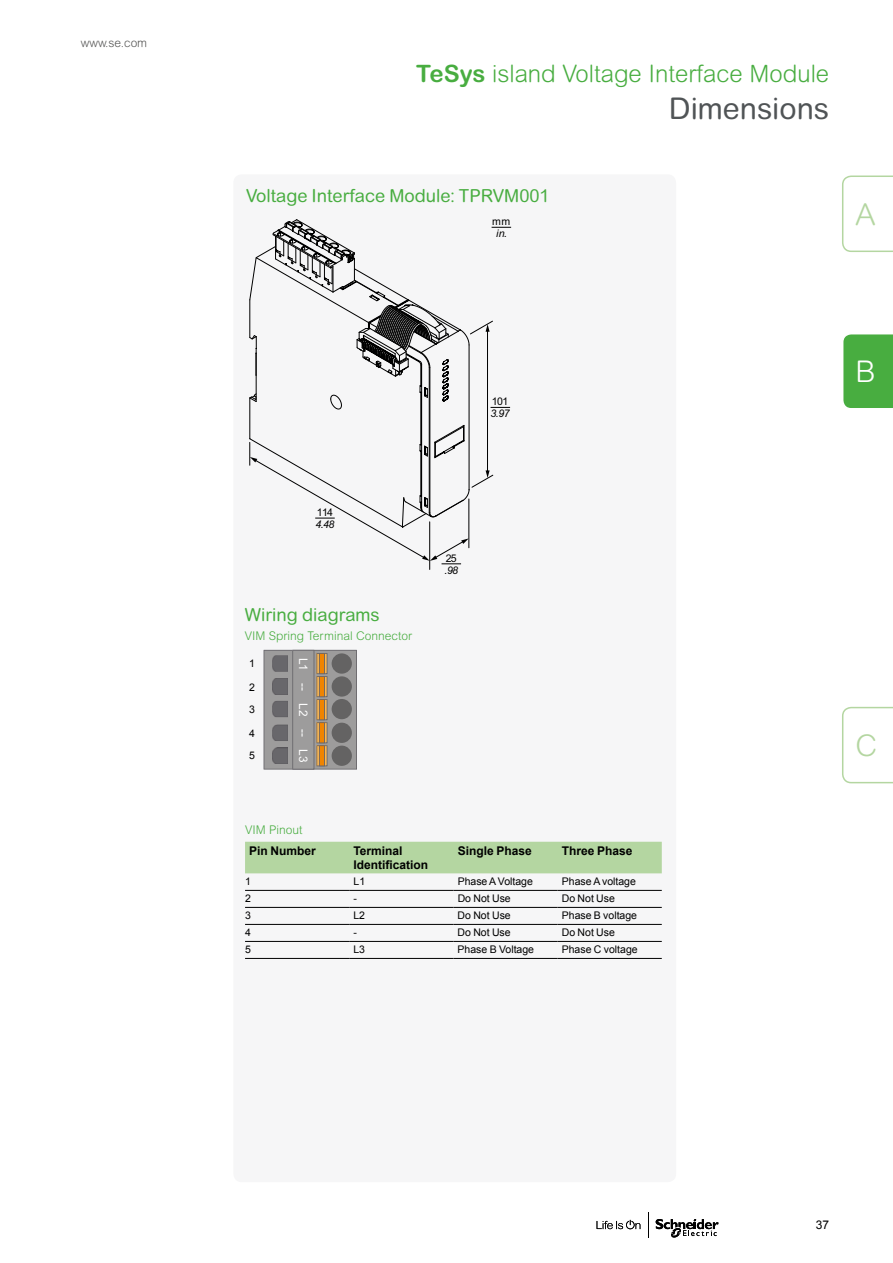
<style>
.page{position:relative;width:893px;height:1263px;background:#fff}
.page>*{position:absolute;margin:0;border:0;box-sizing:border-box;transform-origin:0 0}
.t1{font:30px "Arial Rounded MT Pro";color:#505456}
.t2{font:300 30px "Arial Rounded MT Pro";color:#b4d6a1}
.t3{font:300 30px "Arial Rounded MT Pro";color:#fff}
.t4{font:300 24px "Arial Rounded MT Pro";color:#48ad40}
.t5{font:18px "Arial Rounded MT Pro";color:#48ad40}
.t6{font:700 12px/14.4px "Arial";color:#000}
.t7{font:300 12px "Arial MT Pro";color:#48ad40}
.t8{font:300 12px "Arial Rounded MT Pro";color:#575756}
.t9{font:12px "Arial";color:#000}
.t10{font:11.85px "Arial";color:#fff}
.t11{font:10.5px/21.6px "Arial";color:#000}
.t12{font:italic 10.5px "Arial";letter-spacing:-.055em;color:#000}
.s1{font-weight:700}
</style>
<div class="page">
<div style="left:233px;top:174px;width:443px;height:1008px;background:#f6f6f7;border-radius:9px"></div>
<svg style="left:597px;top:1220px;width:43px;height:9px"></svg>
<svg style="left:656px;top:1219px;width:63px;height:19px"></svg>
<svg style="left:648px;top:1212px;width:1px;height:26px"></svg>
<svg style="left:842px;top:175px;width:51px;height:77px"></svg>
<div style="left:843px;top:334px;width:50px;height:74px;background:#48ad40"></div>
<svg style="left:842px;top:707px;width:51px;height:76px"></svg>
<svg style="left:249px;top:219px;width:262px;height:345px"></svg>
<div style="left:245px;top:842px;width:417px;height:31px;background:#b4d6a1"></div>
<hr style="left:245px;top:890px;width:104px;height:1px;background:#000">
<hr style="left:349px;top:890px;width:104px;height:1px;background:#000">
<hr style="left:453px;top:890px;width:105px;height:1px;background:#000">
<hr style="left:558px;top:890px;width:104px;height:1px;background:#000">
<hr style="left:245px;top:907px;width:104px;height:1px;background:#000">
<hr style="left:349px;top:907px;width:104px;height:1px;background:#000">
<hr style="left:453px;top:907px;width:105px;height:1px;background:#000">
<hr style="left:558px;top:907px;width:104px;height:1px;background:#000">
<hr style="left:245px;top:924px;width:104px;height:1px;background:#000">
<hr style="left:349px;top:924px;width:104px;height:1px;background:#000">
<hr style="left:453px;top:924px;width:105px;height:1px;background:#000">
<hr style="left:558px;top:924px;width:104px;height:1px;background:#000">
<hr style="left:245px;top:941px;width:104px;height:1px;background:#000">
<hr style="left:349px;top:941px;width:104px;height:1px;background:#000">
<hr style="left:453px;top:941px;width:105px;height:1px;background:#000">
<hr style="left:558px;top:941px;width:104px;height:1px;background:#000">
<hr style="left:245px;top:958px;width:104px;height:1px;background:#000">
<hr style="left:349px;top:958px;width:104px;height:1px;background:#000">
<hr style="left:453px;top:958px;width:105px;height:1px;background:#000">
<hr style="left:558px;top:958px;width:104px;height:1px;background:#000">
<svg style="left:264px;top:650px;width:93px;height:120px;background:#908981"></svg>
<p class="t8" style="left:81px;top:36px;width:68px">www.se.com</p>
<h2 class="t4" style="left:416px;top:59px;width:415px"><span class="s1">TeSys</span> island Voltage Interface Module</h2>
<h1 class="t1" style="left:669px;top:91px;width:162px">Dimensions</h1>
<h3 class="t5" style="left:246px;top:185px;width:305px">Voltage Interface Module: TPRVM001</h3>
<p class="t11" style="left:492px;top:211px;width:20px">mm</p>
<p class="t12" style="left:496px;top:226px;width:12px">in.</p>
<h1 class="t2" style="left:856px;top:197px;width:22px">A</h1>
<p class="t11" style="left:492px;top:391px;width:18px">101</p>
<p class="t12" style="left:491px;top:407px;width:21px">3.97</p>
<p class="t11" style="left:317px;top:501px;width:18px">114</p>
<p class="t12" style="left:315px;top:517px;width:21px">4.48</p>
<h3 class="t5" style="left:245px;top:604px;width:136px">Wiring diagrams</h3>
<p class="t7" style="left:245px;top:628px;width:169px">VIM Spring Terminal Connector</p>
<p class="t10" style="left:311px;top:657px;width:106px;rotate:90deg">L1 -- L2 -- L3</p>
<p class="t11" style="left:249px;top:652px;width:7px">1</p>
<p class="t11" style="left:249px;top:677px;width:7px">2<br>3</p>
<p class="t11" style="left:249px;top:723px;width:7px">4<br>5</p>
<p class="t11" style="left:446px;top:547px;width:13px">25</p>
<p class="t12" style="left:444px;top:563px;width:15px">.98</p>
<p class="t7" style="left:245px;top:822px;width:59px">VIM Pinout</p>
<p class="t6" style="left:249px;top:844px;width:68px">Pin Number</p>
<p class="t6" style="left:353px;top:844px;width:76px">Terminal<br>Identification</p>
<p class="t6" style="left:458px;top:844px;width:76px">Single Phase</p>
<p class="t6" style="left:562px;top:844px;width:72px">Three Phase</p>
<p class="t11" style="left:245px;top:871px;width:7px">1</p>
<p class="t11" style="left:353px;top:871px;width:13px">L1</p>
<p class="t11" style="left:458px;top:871px;width:77px">Phase A Voltage</p>
<p class="t11" style="left:562px;top:871px;width:76px">Phase A voltage</p>
<p class="t11" style="left:245px;top:888px;width:7px">2</p>
<p class="t11" style="left:353px;top:888px;width:5px">-</p>
<p class="t11" style="left:458px;top:888px;width:55px">Do Not Use</p>
<p class="t11" style="left:562px;top:888px;width:55px">Do Not Use</p>
<p class="t11" style="left:245px;top:905px;width:7px">3</p>
<p class="t11" style="left:353px;top:905px;width:13px">L2</p>
<p class="t11" style="left:458px;top:905px;width:55px">Do Not Use</p>
<p class="t11" style="left:562px;top:905px;width:77px">Phase B voltage</p>
<p class="t11" style="left:245px;top:922px;width:7px">4</p>
<p class="t11" style="left:353px;top:922px;width:5px">-</p>
<p class="t11" style="left:458px;top:922px;width:55px">Do Not Use</p>
<p class="t11" style="left:562px;top:922px;width:55px">Do Not Use</p>
<p class="t11" style="left:245px;top:939px;width:7px">5</p>
<p class="t11" style="left:353px;top:939px;width:13px">L3</p>
<p class="t11" style="left:458px;top:939px;width:78px">Phase B Voltage</p>
<p class="t11" style="left:562px;top:939px;width:77px">Phase C voltage</p>
<h1 class="t3" style="left:856px;top:354px;width:22px">B</h1>
<h1 class="t2" style="left:856px;top:728px;width:23px">C</h1>
<p class="t9" style="left:816px;top:1217px;width:15px">37</p>
</div>
